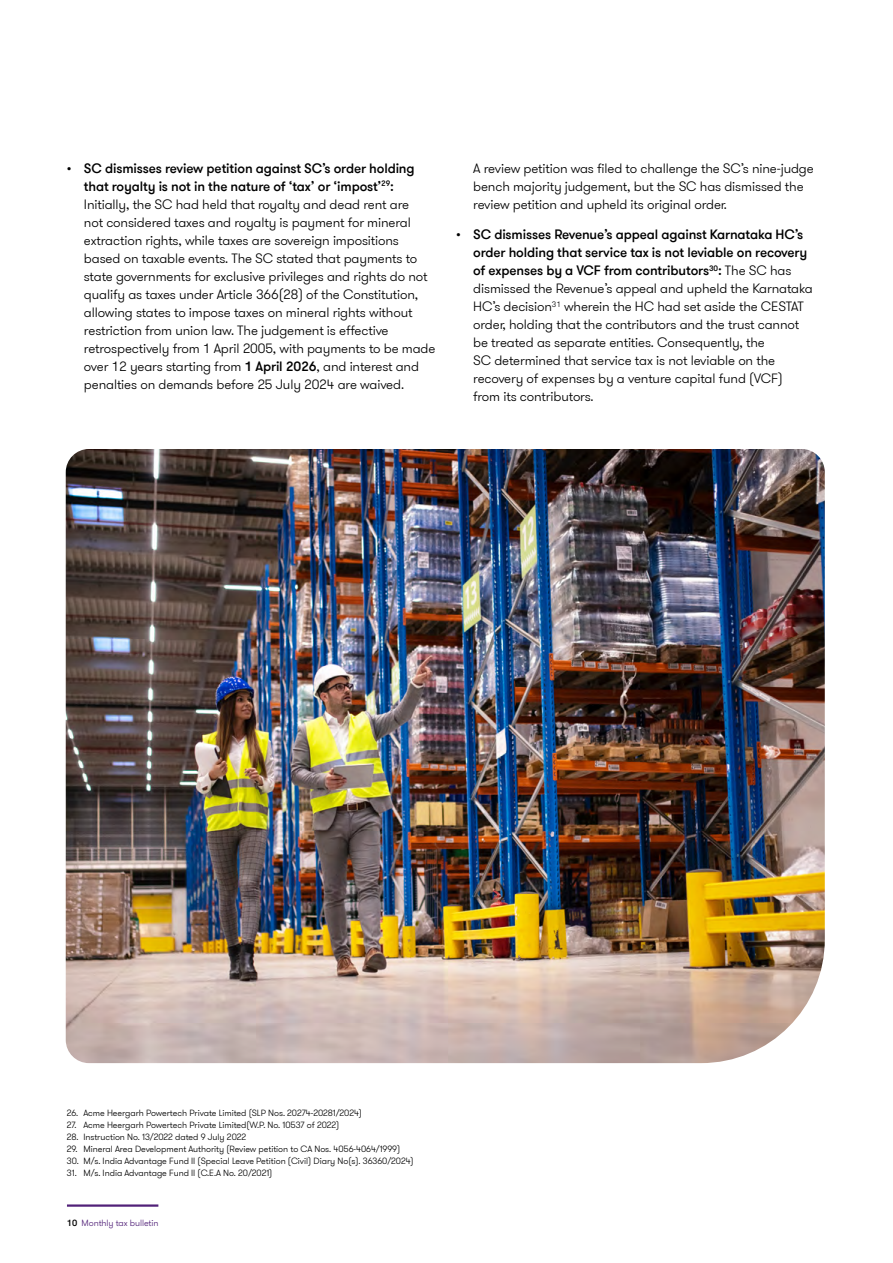
<style>
.page{position:relative;width:893px;height:1263px;background:#fff}
.page>*{position:absolute;margin:0;border:0;box-sizing:border-box;transform-origin:0 0}
.t1{font:300 13.5px/18px "GT Walsheim Pro";letter-spacing:-.01em;color:#000}
.t2{font:300 9px "GT Walsheim Pro";letter-spacing:-.005em;color:#000}
.t3{font:300 9px "GT Walsheim Pro";letter-spacing:-.01em;color:#512178}
.s1{font-weight:500}
.s2{font-weight:500;color:#000}
</style>
<div class="page">
<hr style="left:67px;top:1204px;width:91px;height:3px;background:#512178">
<img style="left:66px;top:449px;width:759px;height:614px">
<p class="t1" style="left:84px;top:159px;width:353px;text-indent:-17px"><span class="s1">• SC dismisses review petition against SC’s order holding that royalty is not in the nature of ‘tax’ or ‘impost’</span><sup>29</sup><span class="s1">:<br></span>Initially, the SC had held that royalty and dead rent are<br>not considered taxes and royalty is payment for mineral extraction rights, while taxes are sovereign impositions based on taxable events. The SC stated that payments to state governments for exclusive privileges and rights do not qualify as taxes under Article 366(28) of the Constitution, allowing states to impose taxes on mineral rights without restriction from union law. The judgement is effective retrospectively from 1 April 2005, with payments to be made over 12 years starting from <span class="s1">1 April 2026</span>, and interest and penalties on demands before 25 July 2024 are waived.</p>
<p class="t1" style="left:473px;top:159px;width:342px">A review petition was filed to challenge the SC’s nine-judge bench majority judgement, but the SC has dismissed the review petition and upheld its original order.</p>
<p class="t1" style="left:473px;top:226px;width:341px;text-indent:-17px"><span class="s1">• SC dismisses Revenue’s appeal against Karnataka HC’s order holding that service tax is not leviable on recovery of expenses by a VCF from contributors</span><sup>30</sup><span class="s1">:</span> The SC has dismissed the Revenue’s appeal and upheld the Karnataka HC’s decision<sup>31</sup> wherein the HC had set aside the CESTAT order, holding that the contributors and the trust cannot be treated as separate entities. Consequently, the<br>SC determined that service tax is not leviable on the recovery of expenses by a venture capital fund (VCF) from its contributors.</p>
<p class="t2" style="left:67px;top:1107px;width:297px">26. Acme Heergarh Powertech Private Limited (SLP Nos. 20274-20281/2024)</p>
<p class="t2" style="left:67px;top:1119px;width:274px">27. Acme Heergarh Powertech Private Limited(W.P. No. 10537 of 2022)</p>
<p class="t2" style="left:67px;top:1131px;width:181px">28. Instruction No. 13/2022 dated 9 July 2022</p>
<p class="t2" style="left:67px;top:1143px;width:335px">29. Mineral Area Development Authority (Review petition to CA Nos. 4056-4064/1999)</p>
<p class="t2" style="left:67px;top:1155px;width:348px">30. M/s. India Advantage Fund II (Special Leave Petition (Civil) Diary No(s). 36360/2024)</p>
<p class="t2" style="left:67px;top:1167px;width:207px">31. M/s. India Advantage Fund II (C.E.A No. 20/2021)</p>
<p class="t3" style="left:67px;top:1217px;width:93px"><span class="s2">10</span> Monthly tax bulletin</p>
</div>
